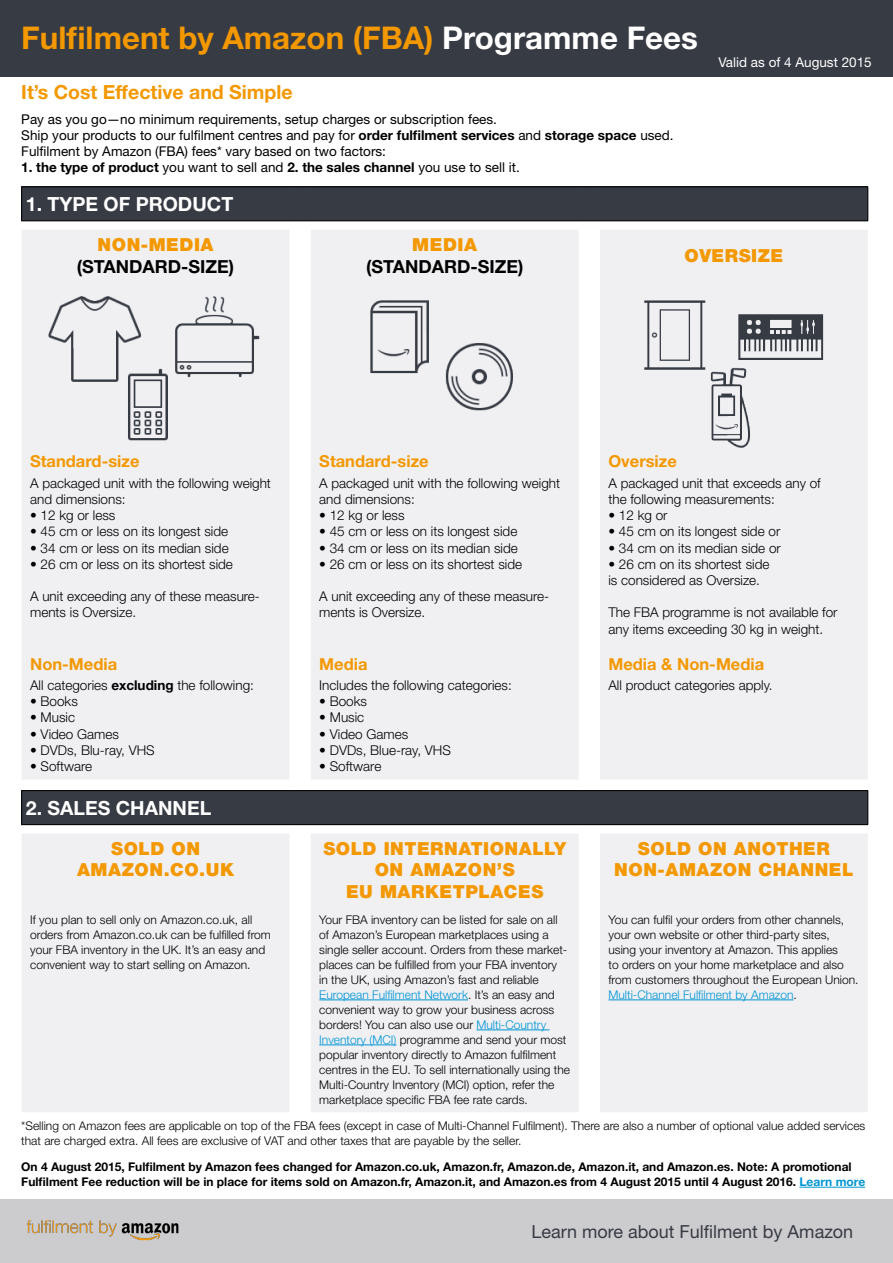
<style>
.page{position:relative;width:893px;height:1263px;background:#fff}
.page>*{position:absolute;margin:0;border:0;box-sizing:border-box;transform-origin:0 0}
.t1{font:700 31.35px "Helvetica Neue LT Std";color:#f49800}
.t2{font:700 19.5px "Helvetica Neue LT Std";color:#fff}
.t3{font:700 19.5px "Helvetica Neue LT Std";color:#f49800}
.t4{font:900 18px/21.6px "Helvetica Neue LT Std";letter-spacing:.03em;color:#f49800;text-align:center}
.t5{font:18px "Helvetica Neue LT Std";color:#373b44}
.t6{font:700 18px "Helvetica Neue LT Std";color:#000}
.t7{font:700 16.5px "Helvetica Neue LT Std";color:#f49800}
.t8{font:300 13.5px/16.2px "Helvetica Neue LT Std";color:#000}
.t9{font:13.5px/16.2px "Helvetica Neue LT Std";color:#000}
.t10{font:700 13.5px "Helvetica Neue LT Std";color:#000}
.t11{font:13.5px "Helvetica Neue LT Std";color:#fff}
.t12{font:300 12px/15px "Helvetica Neue LT Std";color:#000}
.t13{font:700 12px/15px "Helvetica Neue LT Std";color:#000}
.s1{color:#fff}
.s2{font-weight:700}
.s3{font-weight:400}
.s4{color:#0095d4}
</style>
<div class="page">
<div style="left:0;top:1199px;width:893px;height:64px;background:#cccbce"></div>
<div style="left:0;top:0;width:893px;height:77px;background:#373b44"></div>
<div style="left:22px;top:187px;width:846px;height:34px;background:#373b44"></div>
<div style="left:22px;top:230px;width:846px;height:549px;background:#f0f0f3"></div>
<hr style="left:21px;top:186px;width:269px;height:1px;background:#000">
<hr style="left:21px;top:187px;width:1px;height:33px;background:#000">
<svg style="left:290px;top:186px;width:21px;height:1px"></svg>
<hr style="left:311px;top:186px;width:268px;height:1px;background:#000">
<svg style="left:579px;top:186px;width:21px;height:1px"></svg>
<hr style="left:600px;top:186px;width:268px;height:1px;background:#000">
<hr style="left:867px;top:187px;width:1px;height:33px;background:#000">
<hr style="left:21px;top:220px;width:269px;height:1px;background:#000">
<svg style="left:290px;top:220px;width:21px;height:1px"></svg>
<hr style="left:311px;top:220px;width:268px;height:1px;background:#000">
<svg style="left:579px;top:220px;width:21px;height:1px"></svg>
<hr style="left:600px;top:220px;width:268px;height:1px;background:#000">
<div style="left:22px;top:791px;width:846px;height:34px;background:#373b44"></div>
<div style="left:22px;top:834px;width:846px;height:278px;background:#f0f0f3"></div>
<hr style="left:21px;top:790px;width:269px;height:1px;background:#000">
<hr style="left:21px;top:791px;width:1px;height:33px;background:#000">
<svg style="left:290px;top:790px;width:21px;height:1px"></svg>
<hr style="left:311px;top:790px;width:268px;height:1px;background:#000">
<svg style="left:579px;top:790px;width:21px;height:1px"></svg>
<hr style="left:600px;top:790px;width:268px;height:1px;background:#000">
<hr style="left:867px;top:791px;width:1px;height:33px;background:#000">
<hr style="left:21px;top:824px;width:269px;height:1px;background:#000">
<svg style="left:290px;top:824px;width:21px;height:1px"></svg>
<hr style="left:311px;top:824px;width:268px;height:1px;background:#000">
<svg style="left:579px;top:824px;width:21px;height:1px"></svg>
<hr style="left:600px;top:824px;width:268px;height:1px;background:#000">
<hr style="left:319px;top:999px;width:149px;height:1px;background:#0095d4">
<hr style="left:476px;top:1029px;width:74px;height:1px;background:#0095d4">
<hr style="left:319px;top:1044px;width:77px;height:1px;background:#0095d4">
<hr style="left:608px;top:999px;width:186px;height:1px;background:#0095d4">
<hr style="left:799px;top:1187px;width:66px;height:1px;background:#0095d4">
<img style="left:158px;top:284px;width:113px;height:122px">
<img style="left:36px;top:274px;width:119px;height:129px">
<img style="left:86px;top:341px;width:123px;height:133px">
<img style="left:341px;top:290px;width:119px;height:111px">
<img style="left:417px;top:310px;width:123px;height:107px">
<img style="left:728px;top:296px;width:107px;height:99px">
<img style="left:628px;top:290px;width:94px;height:95px">
<img style="left:678px;top:355px;width:98px;height:94px">
<img style="left:26px;top:1220px;width:153px;height:21px">
<h1 class="t1" style="left:21px;top:18px;width:678px">Fulfilment by Amazon (FBA) <span class="s1">Programme Fees</span></h1>
<h2 class="t3" style="left:21px;top:80px;width:273px">It’s Cost Effective and Simple</h2>
<p class="t9" style="left:21px;top:111px;width:654px">Pay as you go—no minimum requirements, setup charges or subscription fees.<br>Ship your products to our fulfilment centres and pay for <span class="s2">order fulfilment services</span> and <span class="s2">storage space</span> used.<br>Fulfilment by Amazon (FBA) fees* vary based on two factors:</p>
<p class="t10" style="left:21px;top:159px;width:500px">1. the type of product <span class="s3">you want to sell and</span> 2. the sales channel <span class="s3">you use to sell it.</span></p>
<p class="t11" style="left:718px;top:54px;width:155px">Valid as of 4 August 2015</p>
<h2 class="t2" style="left:26px;top:192px;width:195px">1. Type of Product</h2>
<h3 class="t4" style="left:98px;top:234px;width:117px">NON-MEDIA</h3>
<h3 class="t6" style="left:77px;top:255px;width:159px">(STANDARD -SIZE)</h3>
<h3 class="t4" style="left:412px;top:234px;width:66px">MEDIA</h3>
<h3 class="t6" style="left:366px;top:255px;width:159px">(STANDARD -SIZE)</h3>
<h3 class="t4" style="left:684px;top:245px;width:100px">OVERSIZE</h3>
<h3 class="t7" style="left:30px;top:451px;width:111px">Standard-size</h3>
<p class="t8" style="left:30px;top:475px;width:242px">A packaged unit with the following weight and dimensions:</p>
<p class="t8" style="left:30px;top:507px;width:87px">• 12 kg or less</p>
<p class="t8" style="left:30px;top:523px;width:200px">• 45 cm or less on its longest side</p>
<p class="t8" style="left:30px;top:539px;width:200px">• 34 cm or less on its median side</p>
<p class="t8" style="left:30px;top:556px;width:204px">• 26 cm or less on its shortest side</p>
<p class="t8" style="left:30px;top:588px;width:231px">A unit exceeding any of these measure&shy;ments is Oversize.</p>
<h3 class="t7" style="left:30px;top:653px;width:89px">Non-Media</h3>
<p class="t8" style="left:30px;top:677px;width:225px">All categories <span class="s2">excluding</span> the following:</p>
<p class="t8" style="left:30px;top:693px;width:49px">• Books</p>
<p class="t8" style="left:30px;top:709px;width:46px">• Music</p>
<p class="t8" style="left:30px;top:725px;width:90px">• Video Games</p>
<p class="t8" style="left:30px;top:742px;width:126px">• DVDs, Blu-ray, VHS</p>
<p class="t8" style="left:30px;top:758px;width:64px">• Software</p>
<h3 class="t7" style="left:319px;top:451px;width:111px">Standard-size</h3>
<p class="t8" style="left:319px;top:475px;width:242px">A packaged unit with the following weight and dimensions:</p>
<p class="t8" style="left:319px;top:507px;width:87px">• 12 kg or less</p>
<p class="t8" style="left:319px;top:523px;width:200px">• 45 cm or less on its longest side</p>
<p class="t8" style="left:319px;top:539px;width:200px">• 34 cm or less on its median side</p>
<p class="t8" style="left:319px;top:556px;width:204px">• 26 cm or less on its shortest side</p>
<p class="t8" style="left:319px;top:588px;width:231px">A unit exceeding any of these measure&shy;ments is Oversize.</p>
<h3 class="t7" style="left:319px;top:653px;width:50px">Media</h3>
<p class="t8" style="left:319px;top:677px;width:194px">Includes the following categories:</p>
<p class="t8" style="left:319px;top:693px;width:49px">• Books</p>
<p class="t8" style="left:319px;top:709px;width:46px">• Music</p>
<p class="t8" style="left:319px;top:725px;width:90px">• Video Games</p>
<p class="t8" style="left:319px;top:742px;width:133px">• DVDs, Blue-ray, VHS</p>
<p class="t8" style="left:319px;top:758px;width:64px">• Software</p>
<h3 class="t7" style="left:608px;top:451px;width:70px">Oversize</h3>
<p class="t8" style="left:608px;top:475px;width:214px">A packaged unit that exceeds any of the following measurements:</p>
<p class="t8" style="left:608px;top:507px;width:61px">• 12 kg or</p>
<p class="t8" style="left:608px;top:523px;width:173px">• 45 cm on its longest side or</p>
<p class="t8" style="left:608px;top:539px;width:174px">• 34 cm on its median side or</p>
<p class="t8" style="left:608px;top:556px;width:163px">• 26 cm on its shortest side is considered as Oversize.</p>
<p class="t8" style="left:608px;top:604px;width:231px">The FBA programme is not available for any items exceeding 30 kg in weight.</p>
<h3 class="t7" style="left:608px;top:653px;width:157px">Media &amp; Non-Media</h3>
<p class="t8" style="left:608px;top:677px;width:166px">All product categories apply.</p>
<h2 class="t2" style="left:26px;top:795px;width:187px">2. SALES CHANNEL</h2>
<h3 class="t4" style="left:77px;top:837px;width:158px">SOLD ON<br>AMAZON.CO.UK</h3>
<h3 class="t4" style="left:323px;top:837px;width:244px">SOLD INTERNATIONALLY<br>ON AMAZON’S<br>EU MARKETPLACES</h3>
<h3 class="t4" style="left:614px;top:837px;width:241px">SOLD ON ANOTHER<br>NON-AMAZON CHANNEL</h3>
<p class="t12" style="left:30px;top:912px;width:242px">If you plan to sell only on Amazon.co.uk, all orders from Amazon.co.uk can be fulfilled from your FBA inventory in the UK. It’s an easy and convenient way to start selling on Amazon.</p>
<p class="t12" style="left:319px;top:912px;width:252px">Your FBA inventory can be listed for sale on all of Amazon’s European marketplaces using a single seller account. Orders from these market&shy;places can be fulfilled from your FBA inventory<br>in the UK, using Amazon’s fast and reliable <span class="s4">European Fulfilment Network</span>. It’s an easy and convenient way to grow your business across borders! You can also use our <span class="s4">Multi-Country Inventory (MCI)</span> programme and send your most popular inventory directly to Amazon fulfilment centres in the EU. To sell internationally using the Multi-Country Inventory (MCI) option, refer the marketplace specific FBA fee rate cards.</p>
<p class="t12" style="left:608px;top:912px;width:252px">You can fulfil your orders from other channels, your own website or other third-party sites, using your inventory at Amazon. This applies<br>to orders on your home marketplace and also from customers throughout the European Union.<br><span class="s4">Multi-Channel Fulfilment by Amazon</span>.</p>
<p class="t12" style="left:21px;top:1118px;width:846px">*Selling on Amazon fees are applicable on top of the FBA fees (except in case of Multi-Channel Fulfilment). There are also a number of optional value added services that are charged extra. All fees are exclusive of VAT and other taxes that are payable by the seller.</p>
<p class="t13" style="left:21px;top:1159px;width:845px">On 4 August 2015, Fulfilment by Amazon fees changed for Amazon.co.uk, Amazon.fr, Amazon.de, Amazon.it, and Amazon.es. Note: A promotional<br>Fulfilment Fee reduction will be in place for items sold on Amazon.fr, Amazon.it, and Amazon.es from 4 August 2015 until 4 August 2016. <span class="s4">Learn more</span></p>
<h3 class="t5" style="left:531px;top:1220px;width:323px">Learn more about Fulfilment by Amazon</h3>
</div>
